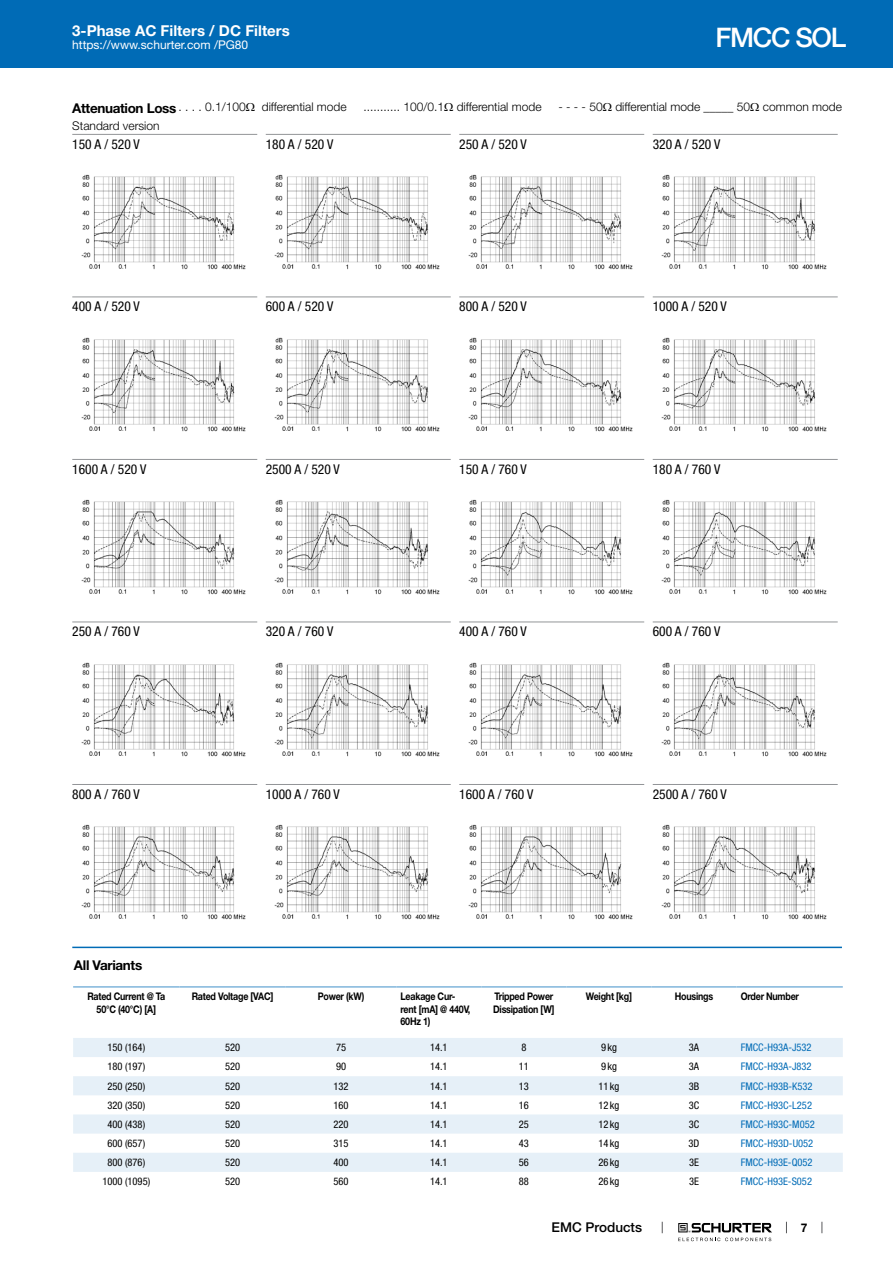
<style>
.page{position:relative;width:893px;height:1263px;background:#fff}
.page>*{position:absolute;margin:0;border:0;box-sizing:border-box;transform-origin:0 0}
.t1{font:500 27px "Helvetica Neue LT";letter-spacing:-.05em;color:#fff}
.t2{font:700 15px "Helvetica Neue LT";color:#fff}
.t3{font:condensed 13.5px "Helvetica Neue LT";color:#000}
.t4{font:500 13.5px "Helvetica Neue LT";color:#000}
.t5{font:700 13.5px "Helvetica Neue LT";letter-spacing:-.025em;color:#000}
.t6{font:300 12px "Helvetica Neue LT";color:#000}
.t7{font:12px "Helvetica Neue LT";color:#fff}
.t8{font:700 12px "Helvetica Neue LT";color:#000}
.t9{font:condensed 10.5px "Helvetica Neue LT";color:#000}
.t10{font:700 10.5px/12.6px "Helvetica Neue LT";letter-spacing:-.025em;color:#000;scale:.85 1}
.t11{font:condensed 10.5px "Helvetica Neue LT";color:#006bb6}
.s1{font-weight:700;font-size:13.5px}
.s2{font-family:"Arial Unicode MS";font-weight:400}
</style>
<div class="page">
<svg style="left:678px;top:1223px;width:94px;height:18px"></svg>
<div style="left:0;top:0;width:893px;height:68px;background:#006bb6"></div>
<hr style="left:72px;top:134px;width:185px;height:1px;background:#939598">
<img style="left:81px;top:174px;width:165px;height:96px">
<hr style="left:266px;top:134px;width:185px;height:1px;background:#939598">
<img style="left:274px;top:174px;width:166px;height:96px">
<hr style="left:459px;top:134px;width:185px;height:1px;background:#939598">
<img style="left:468px;top:174px;width:165px;height:96px">
<hr style="left:653px;top:134px;width:185px;height:1px;background:#939598">
<img style="left:661px;top:174px;width:166px;height:96px">
<hr style="left:72px;top:297px;width:185px;height:1px;background:#939598">
<img style="left:81px;top:337px;width:165px;height:95px">
<hr style="left:266px;top:297px;width:185px;height:1px;background:#939598">
<img style="left:274px;top:337px;width:166px;height:95px">
<hr style="left:459px;top:297px;width:185px;height:1px;background:#939598">
<img style="left:468px;top:337px;width:165px;height:95px">
<hr style="left:653px;top:297px;width:185px;height:1px;background:#939598">
<img style="left:661px;top:337px;width:166px;height:95px">
<hr style="left:72px;top:459px;width:185px;height:1px;background:#939598">
<img style="left:81px;top:499px;width:165px;height:96px">
<hr style="left:266px;top:459px;width:185px;height:1px;background:#939598">
<img style="left:274px;top:499px;width:166px;height:96px">
<hr style="left:459px;top:459px;width:185px;height:1px;background:#939598">
<img style="left:468px;top:499px;width:165px;height:96px">
<hr style="left:653px;top:459px;width:185px;height:1px;background:#939598">
<img style="left:661px;top:499px;width:166px;height:96px">
<hr style="left:72px;top:622px;width:185px;height:1px;background:#939598">
<img style="left:81px;top:662px;width:165px;height:95px">
<hr style="left:266px;top:622px;width:185px;height:1px;background:#939598">
<img style="left:274px;top:662px;width:166px;height:95px">
<hr style="left:459px;top:622px;width:185px;height:1px;background:#939598">
<img style="left:468px;top:662px;width:165px;height:95px">
<hr style="left:653px;top:622px;width:185px;height:1px;background:#939598">
<img style="left:661px;top:662px;width:166px;height:95px">
<hr style="left:72px;top:784px;width:185px;height:1px;background:#939598">
<img style="left:81px;top:824px;width:165px;height:96px">
<hr style="left:266px;top:784px;width:185px;height:1px;background:#939598">
<img style="left:274px;top:824px;width:166px;height:96px">
<hr style="left:459px;top:784px;width:185px;height:1px;background:#939598">
<img style="left:468px;top:824px;width:165px;height:96px">
<hr style="left:653px;top:784px;width:185px;height:1px;background:#939598">
<img style="left:661px;top:824px;width:166px;height:96px">
<hr style="left:72px;top:947px;width:770px;height:1px;background:#006bb6">
<svg style="left:73px;top:1038px;width:770px;height:134px;fill:#e6f0f8"></svg>
<hr style="left:73px;top:986px;width:106px;height:2px;background:#80b5db">
<hr style="left:179px;top:986px;width:107px;height:2px;background:#80b5db">
<hr style="left:286px;top:986px;width:110px;height:2px;background:#80b5db">
<hr style="left:396px;top:986px;width:85px;height:2px;background:#80b5db">
<hr style="left:481px;top:986px;width:85px;height:2px;background:#80b5db">
<hr style="left:566px;top:986px;width:85px;height:2px;background:#80b5db">
<hr style="left:651px;top:986px;width:85px;height:2px;background:#80b5db">
<hr style="left:736px;top:986px;width:107px;height:2px;background:#80b5db">
<h2 class="t2" style="left:72px;top:21px;width:219px">3-Phase AC Filters / DC Filters</h2>
<p class="t7" style="left:72px;top:38px;width:178px">https://www.schurter.com /PG80</p>
<h1 class="t1" style="left:716px;top:21px;width:132px">FMCC SOL</h1>
<p class="t6" style="left:72px;top:100px;width:276px"><span class="s1">Attenuation Loss</span>. . . . . 0.1/100<span class="s2">Ω</span> differential mode</p>
<p class="t6" style="left:363px;top:100px;width:180px">........... 100/0.1<span class="s2">Ω</span> differential mode</p>
<p class="t6" style="left:558px;top:100px;width:285px">- - - - 50<span class="s2">Ω</span> differential mode _____ 50<span class="s2">Ω</span> common mode</p>
<p class="t6" style="left:72px;top:118px;width:89px">Standard version</p>
<p class="t3" style="left:72px;top:136px;width:69px">150 A / 520 V</p>
<p class="t3" style="left:266px;top:136px;width:69px">180 A / 520 V</p>
<p class="t3" style="left:459px;top:136px;width:69px">250 A / 520 V</p>
<p class="t3" style="left:653px;top:136px;width:69px">320 A / 520 V</p>
<p class="t3" style="left:72px;top:299px;width:69px">400 A / 520 V</p>
<p class="t3" style="left:266px;top:299px;width:69px">600 A / 520 V</p>
<p class="t3" style="left:459px;top:299px;width:69px">800 A / 520 V</p>
<p class="t3" style="left:653px;top:299px;width:76px">1000 A / 520 V</p>
<p class="t3" style="left:72px;top:461px;width:76px">1600 A / 520 V</p>
<p class="t3" style="left:266px;top:461px;width:76px">2500 A / 520 V</p>
<p class="t3" style="left:459px;top:461px;width:69px">150 A / 760 V</p>
<p class="t3" style="left:653px;top:461px;width:69px">180 A / 760 V</p>
<p class="t3" style="left:72px;top:624px;width:69px">250 A / 760 V</p>
<p class="t3" style="left:266px;top:624px;width:69px">320 A / 760 V</p>
<p class="t3" style="left:459px;top:624px;width:69px">400 A / 760 V</p>
<p class="t3" style="left:653px;top:624px;width:69px">600 A / 760 V</p>
<p class="t3" style="left:72px;top:786px;width:69px">800 A / 760 V</p>
<p class="t3" style="left:266px;top:786px;width:76px">1000 A / 760 V</p>
<p class="t3" style="left:459px;top:786px;width:76px">1600 A / 760 V</p>
<p class="t3" style="left:653px;top:786px;width:76px">2500 A / 760 V</p>
<p class="t5" style="left:74px;top:957px;width:70px">All Variants</p>
<p class="t10" style="left:87px;top:990px;width:93px;text-align:center">Rated Current @ Ta<br>50°C (40°C) [A]</p>
<p class="t10" style="left:192px;top:990px;width:98px">Rated Voltage [VAC]</p>
<p class="t10" style="left:318px;top:990px;width:56px">Power (kW)</p>
<p class="t10" style="left:401px;top:990px;width:84px">Leakage Cur&shy;rent [mA] @ 440V,<br>60Hz 1)</p>
<p class="t10" style="left:493px;top:990px;width:74px">Tripped Power<br>Dissipation [W]</p>
<p class="t10" style="left:586px;top:990px;width:56px">Weight [kg]</p>
<p class="t10" style="left:675px;top:990px;width:47px">Housings</p>
<p class="t10" style="left:741px;top:990px;width:70px">Order Number</p>
<p class="t9" style="left:107px;top:1041px;width:39px">150 (164)</p>
<p class="t9" style="left:225px;top:1041px;width:17px">520</p>
<p class="t9" style="left:336px;top:1041px;width:12px">75</p>
<p class="t9" style="left:430px;top:1041px;width:19px">14.1</p>
<p class="t9" style="left:521px;top:1041px;width:7px">8</p>
<p class="t9" style="left:601px;top:1041px;width:17px">9kg</p>
<p class="t9" style="left:689px;top:1041px;width:12px">3A</p>
<p class="t11" style="left:741px;top:1041px;width:72px">FMCC-H93A-J532</p>
<p class="t9" style="left:107px;top:1061px;width:39px">180 (197)</p>
<p class="t9" style="left:225px;top:1061px;width:17px">520</p>
<p class="t9" style="left:336px;top:1061px;width:12px">90</p>
<p class="t9" style="left:430px;top:1061px;width:19px">14.1</p>
<p class="t9" style="left:519px;top:1061px;width:12px">11</p>
<p class="t9" style="left:601px;top:1061px;width:17px">9kg</p>
<p class="t9" style="left:689px;top:1061px;width:12px">3A</p>
<p class="t11" style="left:741px;top:1061px;width:72px">FMCC-H93A-J832</p>
<p class="t9" style="left:107px;top:1080px;width:39px">250 (250)</p>
<p class="t9" style="left:225px;top:1080px;width:17px">520</p>
<p class="t9" style="left:333px;top:1080px;width:17px">132</p>
<p class="t9" style="left:430px;top:1080px;width:19px">14.1</p>
<p class="t9" style="left:519px;top:1080px;width:12px">13</p>
<p class="t9" style="left:598px;top:1080px;width:22px">11 kg</p>
<p class="t9" style="left:689px;top:1080px;width:12px">3B</p>
<p class="t11" style="left:741px;top:1080px;width:73px">FMCC-H93B-K532</p>
<p class="t9" style="left:107px;top:1099px;width:39px">320 (350)</p>
<p class="t9" style="left:225px;top:1099px;width:17px">520</p>
<p class="t9" style="left:333px;top:1099px;width:17px">160</p>
<p class="t9" style="left:430px;top:1099px;width:19px">14.1</p>
<p class="t9" style="left:519px;top:1099px;width:12px">16</p>
<p class="t9" style="left:598px;top:1099px;width:22px">12 kg</p>
<p class="t9" style="left:689px;top:1099px;width:12px">3C</p>
<p class="t11" style="left:741px;top:1099px;width:73px">FMCC-H93C-L252</p>
<p class="t9" style="left:107px;top:1118px;width:39px">400 (438)</p>
<p class="t9" style="left:225px;top:1118px;width:17px">520</p>
<p class="t9" style="left:333px;top:1118px;width:17px">220</p>
<p class="t9" style="left:430px;top:1118px;width:19px">14.1</p>
<p class="t9" style="left:519px;top:1118px;width:12px">25</p>
<p class="t9" style="left:598px;top:1118px;width:22px">12 kg</p>
<p class="t9" style="left:689px;top:1118px;width:12px">3C</p>
<p class="t11" style="left:741px;top:1118px;width:76px">FMCC-H93C-M052</p>
<p class="t9" style="left:107px;top:1137px;width:39px">600 (657)</p>
<p class="t9" style="left:225px;top:1137px;width:17px">520</p>
<p class="t9" style="left:333px;top:1137px;width:17px">315</p>
<p class="t9" style="left:430px;top:1137px;width:19px">14.1</p>
<p class="t9" style="left:519px;top:1137px;width:12px">43</p>
<p class="t9" style="left:598px;top:1137px;width:22px">14 kg</p>
<p class="t9" style="left:688px;top:1137px;width:12px">3D</p>
<p class="t11" style="left:741px;top:1137px;width:74px">FMCC-H93D-U052</p>
<p class="t9" style="left:107px;top:1156px;width:39px">800 (876)</p>
<p class="t9" style="left:225px;top:1156px;width:17px">520</p>
<p class="t9" style="left:333px;top:1156px;width:17px">400</p>
<p class="t9" style="left:430px;top:1156px;width:19px">14.1</p>
<p class="t9" style="left:519px;top:1156px;width:12px">56</p>
<p class="t9" style="left:598px;top:1156px;width:22px">26 kg</p>
<p class="t9" style="left:689px;top:1156px;width:11px">3E</p>
<p class="t11" style="left:741px;top:1156px;width:73px">FMCC-H93E-Q052</p>
<p class="t9" style="left:102px;top:1175px;width:49px">1000 (1095)</p>
<p class="t9" style="left:225px;top:1175px;width:17px">520</p>
<p class="t9" style="left:333px;top:1175px;width:17px">560</p>
<p class="t9" style="left:430px;top:1175px;width:19px">14.1</p>
<p class="t9" style="left:519px;top:1175px;width:12px">88</p>
<p class="t9" style="left:598px;top:1175px;width:22px">26 kg</p>
<p class="t9" style="left:689px;top:1175px;width:11px">3E</p>
<p class="t11" style="left:741px;top:1175px;width:73px">FMCC-H93E-S052</p>
<p class="t4" style="left:552px;top:1219px;width:92px">EMC Products</p>
<p class="t8" style="left:801px;top:1220px;width:8px">7</p>
</div>
